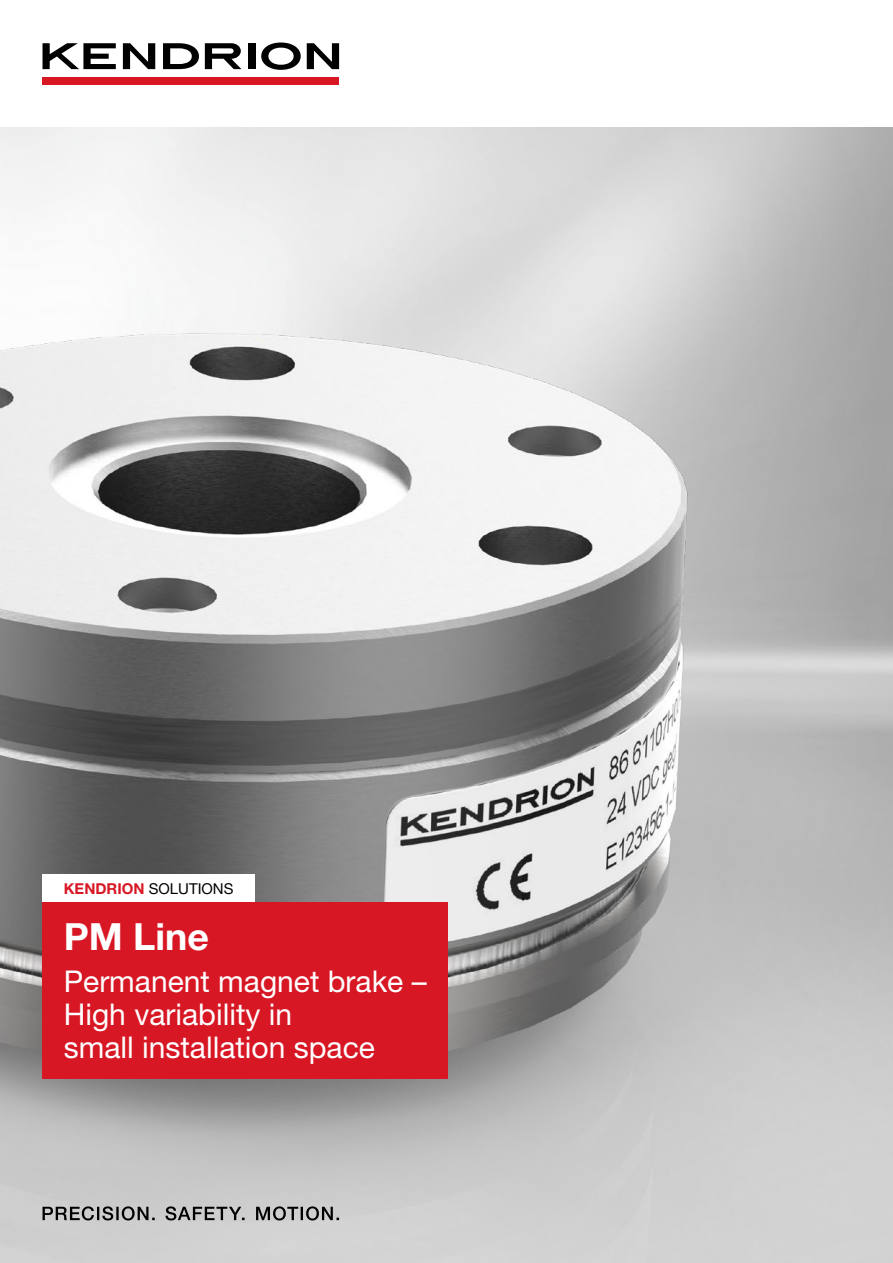
<style>
.page{position:relative;width:893px;height:1263px;background:#fff}
.page>*{position:absolute;margin:0;border:0;box-sizing:border-box;transform-origin:0 0}
.t1{font:700 37.5px "Helvetica Neue LT Pro";color:#fff}
.t2{font:30px/33px "Helvetica Neue LT Pro";color:#fff}
.t3{font:15px "Helvetica Neue LT Pro";color:#000}
.s1{font-weight:700;color:#d81724}
</style>
<div class="page">
<img style="left:0;top:128px;width:893px;height:1135px">
<div style="left:248px;top:43px;width:7px;height:26px;background:#000"></div>
<svg style="left:261px;top:43px;width:40px;height:27px"></svg>
<svg style="left:163px;top:43px;width:36px;height:26px"></svg>
<svg style="left:43px;top:43px;width:73px;height:26px"></svg>
<svg style="left:205px;top:43px;width:36px;height:26px"></svg>
<div style="left:43px;top:78px;width:296px;height:7px;background:#d81724"></div>
<svg style="left:123px;top:43px;width:32px;height:26px"></svg>
<svg style="left:307px;top:43px;width:32px;height:26px"></svg>
<svg style="left:43px;top:1206px;width:296px;height:14px;background:#888"></svg>
<div style="left:43px;top:902px;width:405px;height:177px;background:#d81724"></div>
<div style="left:43px;top:874px;width:212px;height:28px;background:#fff"></div>
<p class="t3" style="left:64px;top:879px;width:171px"><span class="s1">KENDRION</span> SOLUTIONS</p>
<p class="t1" style="left:64px;top:913px;width:147px">PM Line</p>
<p class="t2" style="left:64px;top:964px;width:364px">Permanent magnet brake –<br>High variability in<br>small installation space</p>
</div>
